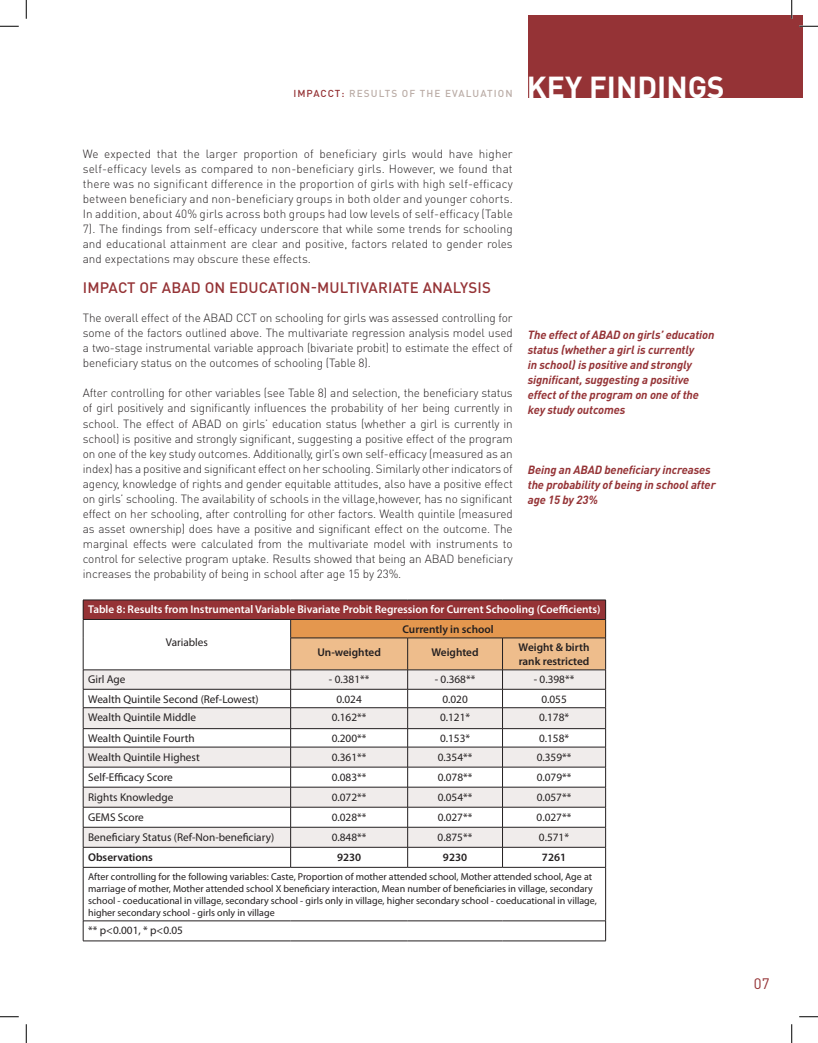
<style>
.page{position:relative;width:818px;height:1043px;background:#fff}
.page>*{position:absolute;margin:0;border:0;box-sizing:border-box;transform-origin:0 0}
.t1{font:700 30px "DIN Pro";color:#fff}
.t2{font:500 15px "DIN Pro";letter-spacing:.01em;color:#953336}
.t3{font:15px "DIN Pro";color:#953336}
.t4{font:300 11.75px/15px "DIN Pro";letter-spacing:-.01em;color:#231f20;text-align:justify}
.t5{font:italic 700 11.75px/15px "DIN";letter-spacing:-.01em;color:#953336}
.t6{font:11.25px "Myriad Pro";color:#231f20}
.t7{font:600 11.25px "Myriad Pro";color:#fff}
.t8{font:600 11.25px/13.5px "Myriad Pro";color:#231f20}
.t9{font:10px/12px "Myriad Pro";color:#231f20}
.t10{font:500 10px "DIN Pro";letter-spacing:.11em;color:#bbada7}
.t11{font:500 10px "DIN Pro";color:#953336}
.s1{color:#953336}
</style>
<div class="page">
<div style="left:528px;top:15px;width:274px;height:83px;background:#953336"></div>
<div style="left:83px;top:600px;width:522px;height:19px;background:#953336"></div>
<svg style="left:84px;top:670px;width:206px;height:177px;fill:#f0eceb"></svg>
<hr style="left:83px;top:747px;width:207px;height:1px;background:#231f20">
<hr style="left:83px;top:767px;width:207px;height:1px;background:#231f20">
<hr style="left:83px;top:787px;width:207px;height:1px;background:#231f20">
<hr style="left:83px;top:807px;width:207px;height:1px;background:#231f20">
<hr style="left:83px;top:707px;width:207px;height:1px;background:#231f20">
<hr style="left:83px;top:728px;width:207px;height:1px;background:#231f20">
<hr style="left:83px;top:827px;width:207px;height:1px;background:#231f20">
<hr style="left:83px;top:847px;width:207px;height:1px;background:#231f20">
<hr style="left:83px;top:599px;width:207px;height:1px;background:#231f20">
<hr style="left:290px;top:599px;width:117px;height:1px;background:#231f20">
<hr style="left:407px;top:599px;width:95px;height:1px;background:#231f20">
<hr style="left:502px;top:599px;width:103px;height:1px;background:#231f20">
<hr style="left:83px;top:619px;width:207px;height:1px;background:#231f20">
<svg style="left:83px;top:600px;width:1px;height:38px"></svg>
<hr style="left:83px;top:638px;width:1px;height:31px;background:#231f20">
<hr style="left:83px;top:669px;width:207px;height:1px;background:#231f20">
<hr style="left:83px;top:689px;width:207px;height:1px;background:#231f20">
<svg style="left:83px;top:670px;width:1px;height:197px"></svg>
<svg style="left:290px;top:600px;width:316px;height:267px"></svg>
<hr style="left:83px;top:867px;width:207px;height:1px;background:#231f20">
<hr style="left:83px;top:867px;width:1px;height:53px;background:#231f20">
<hr style="left:290px;top:867px;width:117px;height:1px;background:#231f20">
<hr style="left:407px;top:867px;width:95px;height:1px;background:#231f20">
<hr style="left:502px;top:867px;width:103px;height:1px;background:#231f20">
<hr style="left:605px;top:867px;width:1px;height:53px;background:#231f20">
<hr style="left:83px;top:920px;width:207px;height:1px;background:#231f20">
<svg style="left:83px;top:921px;width:1px;height:19px"></svg>
<hr style="left:290px;top:920px;width:117px;height:1px;background:#231f20">
<hr style="left:407px;top:920px;width:95px;height:1px;background:#231f20">
<hr style="left:502px;top:920px;width:103px;height:1px;background:#231f20">
<svg style="left:605px;top:921px;width:1px;height:19px"></svg>
<hr style="left:83px;top:940px;width:207px;height:1px;background:#231f20">
<hr style="left:290px;top:940px;width:117px;height:1px;background:#231f20">
<hr style="left:407px;top:940px;width:95px;height:1px;background:#231f20">
<hr style="left:502px;top:940px;width:103px;height:1px;background:#231f20">
<svg style="left:0;top:25px;width:19px;height:2px"></svg>
<svg style="left:799px;top:25px;width:19px;height:2px"></svg>
<svg style="left:0;top:1016px;width:19px;height:1px"></svg>
<svg style="left:799px;top:1016px;width:19px;height:1px"></svg>
<svg style="left:25px;top:0;width:2px;height:19px"></svg>
<svg style="left:25px;top:1024px;width:2px;height:18px"></svg>
<svg style="left:791px;top:0;width:1px;height:19px"></svg>
<svg style="left:791px;top:1024px;width:1px;height:18px"></svg>
<p class="t11" style="left:293px;top:87px;width:21px">IMPACCT</p>
<p class="t10" style="left:341px;top:87px;width:173px"><span class="s1">:</span> RESULTS OF THE EVALUATION</p>
<h1 class="t1" style="left:527px;top:67px;width:199px">KEY FINDINGS</h1>
<p class="t4" style="left:83px;top:146px;width:431px">We expected that the larger proportion of beneficiary girls would have higher self-efficacy levels as compared to non-beneficiary girls. However, we found that there was no significant difference in the proportion of girls with high self-efficacy between beneficiary and non-beneficiary groups in both older and younger cohorts.<br>In addition, about 40% girls across both groups had low levels of self-efficacy (Table 7). The findings from self-efficacy underscore that while some trends for schooling and educational attainment are clear and positive, factors related to gender roles and expectations may obscure these effects.</p>
<p class="t2" style="left:83px;top:277px;width:409px">IM PACT OF ABAD ON EDUCATION-MULTIVARIATE ANALYSIS</p>
<p class="t4" style="left:83px;top:310px;width:431px">The overall effect of the ABAD CCT on schooling for girls was assessed controlling for some of the factors outlined above. The multivariate regression analysis model used a two-stage instrumental variable approach (bivariate probit) to estimate the effect of beneficiary status on the outcomes of schooling (Table 8).</p>
<p class="t4" style="left:83px;top:385px;width:431px">After controlling for other variables (see Table 8) and selection, the beneficiary status of girl positively and significantly influences the probability of her being currently in school. The effect of ABAD on girls’ education status (whether a girl is currently in school) is positive and strongly significant, suggesting a positive effect of the program on one of the key study outcomes. Additionally, girl’s own self-efficacy (measured as an index) has a positive and significant effect on her schooling. Similarly other indicators of agency, knowledge of rights and gender equitable attitudes, also have a positive effect on girls’ schooling. The availability of schools in the village,however, has no significant effect on her schooling, after controlling for other factors. Wealth quintile (measured as asset ownership) does have a positive and significant effect on the outcome. The marginal effects were calculated from the multivariate model with instruments to control for selective program uptake. Results showed that being an ABAD beneficiary increases the probability of being in school after age 15 by 23%.</p>
<p class="t5" style="left:528px;top:326px;width:188px">The effect of ABAD on girls’ education status (whether a girl is currently<br>in school) is positive and strongly significant, suggesting a positive effect of the program on one of the key study outcomes</p>
<p class="t5" style="left:528px;top:461px;width:189px">Being an ABAD beneficiary increases the probability of being in school after age 15 by 23%</p>
<p class="t7" style="left:88px;top:602px;width:514px">Table 8: Results from Instrumental Variable Bivariate Probit Regression for Current Schooling (Coefficients)</p>
<p class="t6" style="left:166px;top:635px;width:44px">Variables</p>
<p class="t8" style="left:402px;top:622px;width:93px">Currently in school</p>
<p class="t8" style="left:317px;top:645px;width:65px">Un-weighted</p>
<p class="t8" style="left:431px;top:645px;width:49px">Weighted</p>
<p class="t8" style="left:518px;top:640px;width:72px">Weight &amp; birth rank restricted</p>
<p class="t6" style="left:88px;top:672px;width:39px">Girl Age</p>
<p class="t6" style="left:329px;top:672px;width:42px">- 0.381**</p>
<p class="t6" style="left:435px;top:672px;width:42px">- 0.368**</p>
<p class="t6" style="left:533px;top:672px;width:42px">- 0.398**</p>
<p class="t6" style="left:88px;top:692px;width:172px">Wealth Quintile Second (Ref-Lowest)</p>
<p class="t6" style="left:336px;top:692px;width:27px">0.024</p>
<p class="t6" style="left:442px;top:692px;width:27px">0.020</p>
<p class="t6" style="left:541px;top:692px;width:27px">0.055</p>
<p class="t6" style="left:88px;top:710px;width:109px">Wealth Quintile Middle</p>
<p class="t6" style="left:332px;top:710px;width:36px">0.162**</p>
<p class="t6" style="left:440px;top:710px;width:32px">0.121*</p>
<p class="t6" style="left:539px;top:710px;width:32px">0.178*</p>
<p class="t6" style="left:88px;top:731px;width:108px">Wealth Quintile Fourth</p>
<p class="t6" style="left:332px;top:731px;width:36px">0.200**</p>
<p class="t6" style="left:440px;top:731px;width:32px">0.153*</p>
<p class="t6" style="left:539px;top:731px;width:32px">0.158*</p>
<p class="t6" style="left:88px;top:749px;width:113px">Wealth Quintile Highest</p>
<p class="t6" style="left:332px;top:749px;width:36px">0.361**</p>
<p class="t6" style="left:437px;top:749px;width:36px">0.354**</p>
<p class="t6" style="left:536px;top:749px;width:36px">0.359**</p>
<p class="t6" style="left:88px;top:770px;width:86px">Self-Efficacy Score</p>
<p class="t6" style="left:332px;top:770px;width:36px">0.083**</p>
<p class="t6" style="left:437px;top:770px;width:36px">0.078**</p>
<p class="t6" style="left:536px;top:770px;width:36px">0.079**</p>
<p class="t6" style="left:88px;top:790px;width:87px">Rights Knowledge</p>
<p class="t6" style="left:332px;top:790px;width:36px">0.072**</p>
<p class="t6" style="left:437px;top:790px;width:36px">0.054**</p>
<p class="t6" style="left:536px;top:790px;width:36px">0.057**</p>
<p class="t6" style="left:88px;top:810px;width:57px">GEMS Score</p>
<p class="t6" style="left:332px;top:810px;width:36px">0.028**</p>
<p class="t6" style="left:437px;top:810px;width:36px">0.027**</p>
<p class="t6" style="left:536px;top:810px;width:36px">0.027**</p>
<p class="t6" style="left:88px;top:830px;width:187px">Beneficiary Status (Ref-Non-beneficiary)</p>
<p class="t6" style="left:332px;top:830px;width:36px">0.848**</p>
<p class="t6" style="left:437px;top:830px;width:36px">0.875**</p>
<p class="t6" style="left:539px;top:830px;width:32px">0.571*</p>
<p class="t8" style="left:88px;top:850px;width:66px">Observations</p>
<p class="t8" style="left:337px;top:850px;width:26px">9230</p>
<p class="t8" style="left:443px;top:850px;width:26px">9230</p>
<p class="t8" style="left:542px;top:850px;width:26px">7261</p>
<p class="t9" style="left:88px;top:870px;width:510px">After controlling for the following variables: Caste, Proportion of mother attended school, Mother attended school, Age at marriage of mother, Mother attended school X beneficiary interaction, Mean number of beneficiaries in village, secondary school - coeducational in village, secondary school - girls only in village, higher secondary school - coeducational in village, higher secondary school - girls only in village</p>
<p class="t6" style="left:88px;top:923px;width:96px">** p&lt;0.001, * p&lt;0.05</p>
<p class="t3" style="left:753px;top:972px;width:17px">07</p>
</div>
